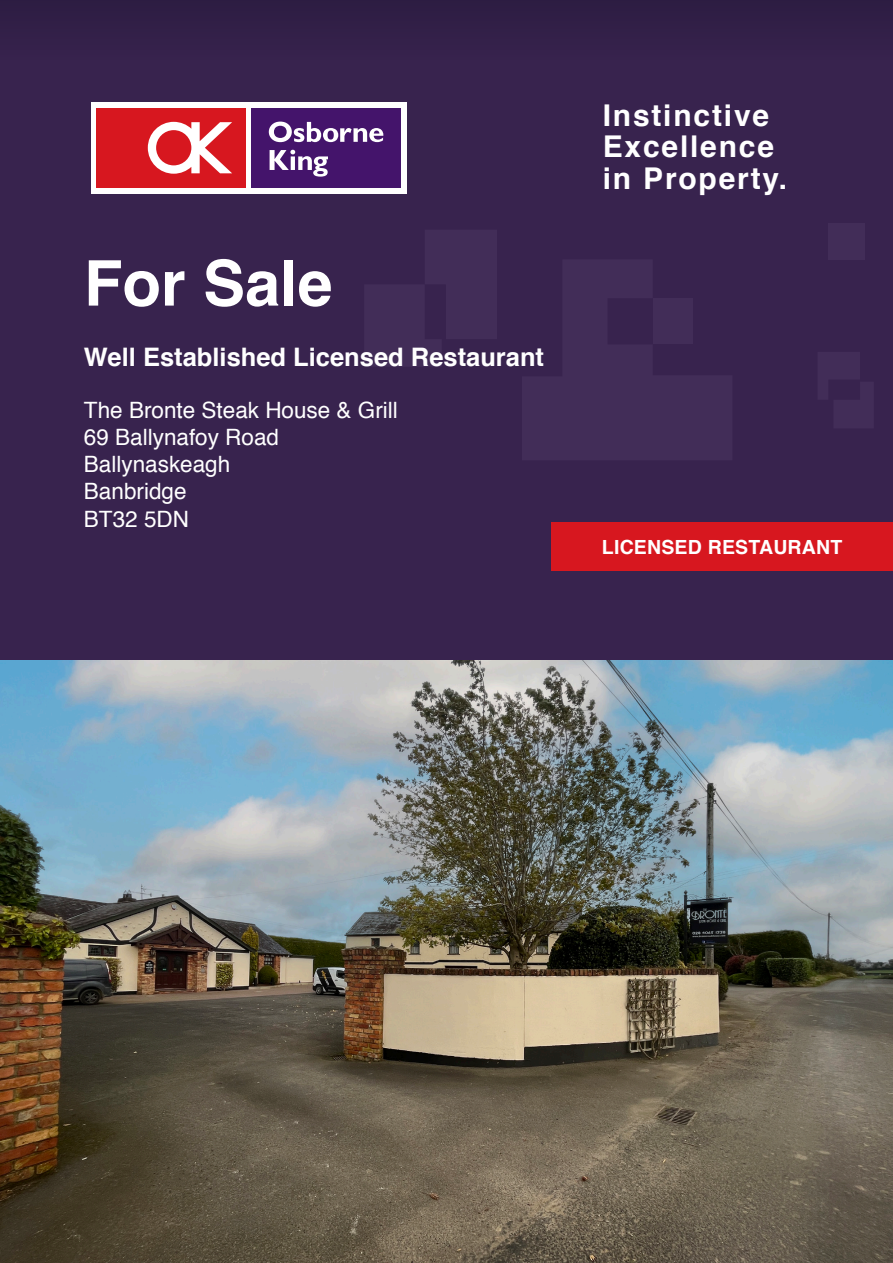
<style>
.page{position:relative;width:893px;height:1263px;background:#fff}
.page>*{position:absolute;margin:0;border:0;box-sizing:border-box;transform-origin:0 0}
.t1{font:700 63px "Helvetica";color:#fff}
.t2{font:700 30px/31.5px "Helvetica";letter-spacing:.06em;color:#fff}
.t3{font:700 25.5px "Helvetica";color:#fff}
.Address_Front{font:22.5px "Helvetica";color:#fff}
.Property_Type{font:700 19.5px "Helvetica";letter-spacing:.01em;color:#fff}
</style>
<div class="page">
<div style="left:0;top:0;width:893px;height:660px;background:#38234e"></div>
<div style="left:91px;top:102px;width:316px;height:91px;background:#fff"></div>
<div style="left:251px;top:108px;width:150px;height:79px;background:#44146b"></div>
<svg style="left:270px;top:150px;width:58px;height:27px"></svg>
<svg style="left:269px;top:122px;width:114px;height:20px"></svg>
<div style="left:97px;top:108px;width:149px;height:79px;background:#d7171f"></div>
<svg style="left:148px;top:122px;width:84px;height:52px"></svg>
<div style="left:654px;top:298px;width:39px;height:45px;background:#422d58"></div>
<div style="left:828px;top:223px;width:37px;height:36px;background:#422d58"></div>
<img style="left:0;top:660px;width:893px;height:603px">
<div style="left:551px;top:522px;width:342px;height:48px;background:#d7171f"></div>
<h1 class="t1" style="left:84px;top:233px;width:250px">For Sale</h1>
<h2 class="t3" style="left:84px;top:336px;width:462px">Well Established Licensed Restaurant</h2>
<p class="Address_Front" style="left:84px;top:393px;width:315px">The Bronte Steak House &amp; Grill</p>
<p class="Address_Front" style="left:84px;top:420px;width:197px">69 Ballynafoy Road</p>
<p class="Address_Front" style="left:84px;top:447px;width:148px">Ballynaskeagh</p>
<p class="Address_Front" style="left:84px;top:474px;width:104px">Banbridge</p>
<p class="Address_Front" style="left:84px;top:501px;width:107px">BT32 5DN</p>
<h2 class="t2" style="left:603px;top:100px;width:186px">Instinctive<br>Excellence in Property.</h2>
<p class="Property_Type" style="left:602px;top:531px;width:242px">LICENSED RESTAURANT</p>
</div>
